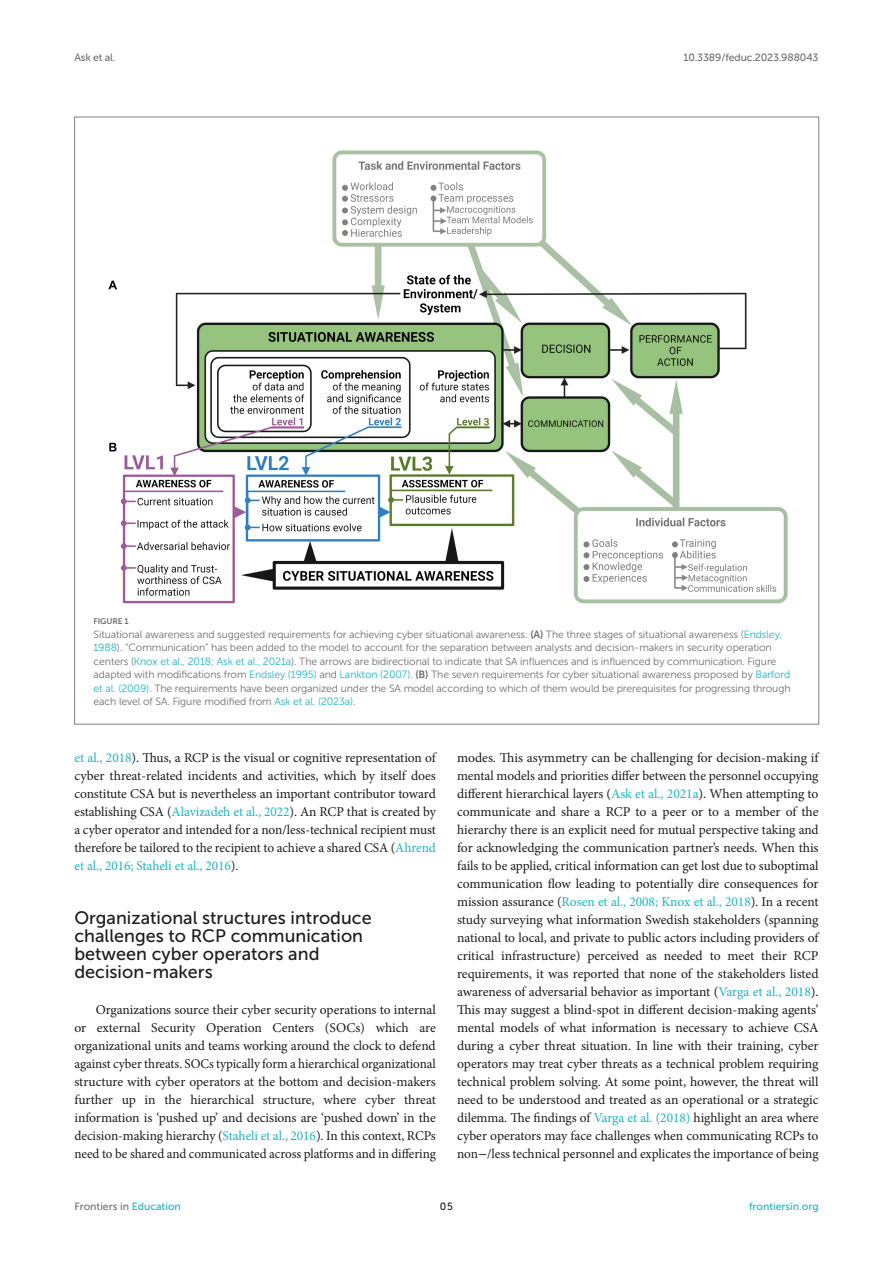
<style>
.page{position:relative;width:893px;height:1263px;background:#fff}
.page>*{position:absolute;margin:0;border:0;box-sizing:border-box;transform-origin:0 0}
.HEAD_2{font:18px/18px "Museo Sans 500";color:#1b1c1b}
.TEXT_FLUSH{font:13.5px/18px "Minion Pro";letter-spacing:-.005em;color:#1b1c1b;text-align:justify}
.TEXT{font:13.5px/18px "Minion Pro";letter-spacing:-.005em;color:#1b1c1b;text-align:justify}
.FIG_LEG{font:10.5px/13.5px "Museo Sans 300";letter-spacing:-.01em;color:#706f70}
.t1{font:10.5px "Museo Sans 500";letter-spacing:-.015em;color:#706f70}
.t2{font:10.5px "Museo Sans 500";color:#1db5c3}
.t3{font:10.5px "Museo Sans 500";color:#1b1c1b}
.FIG_HD{font:8.25px "Museo Sans 700";letter-spacing:-.01em;color:#706f70}
.s1{font-family:"Museo Sans 700"}
.s2{color:#1db5c3}
.s3{font-family:"STIX General"}
</style>
<div class="page">
<img style="left:108px;top:150px;width:680px;height:454px">
<p class="t1" style="left:74px;top:51px;width:43px">Ask et al.</p>
<p class="t1" style="left:683px;top:51px;width:137px">10.3389/feduc.2023.988043</p>
<p class="FIG_HD" style="left:94px;top:617px;width:37px">FIGURE 1</p>
<p class="FIG_LEG" style="left:94px;top:627px;width:699px">Situational awareness and suggested requirements for achieving cyber situational awareness. <span class="s1">(A)</span> The three stages of situational awareness (<span class="s2">Endsley, 1988</span>). “Communication” has been added to the model to account for the separation between analysts and decision-makers in security operation centers (<span class="s2">Knox et al., 2018; Ask et al., 2021a</span>). The arrows are bidirectional to indicate that SA influences and is influenced by communication. Figure adapted with modifications from <span class="s2">Endsley (1995)</span> and <span class="s2">Lankton (2007)</span>. <span class="s1">(B)</span> The seven requirements for cyber situational awareness proposed by <span class="s2">Barford et al. (2009)</span>. The requirements have been organized under the SA model according to which of them would be prerequisites for progressing through each level of SA. Figure modified from <span class="s2">Ask et al. (2023a)</span>.</p>
<p class="TEXT" style="left:74px;top:749px;width:363px"><span class="s2">et al., 2018</span>). Thus, a RCP is the visual or cognitive representation of cyber threat-related incidents and activities, which by itself does constitute CSA but is nevertheless an important contributor toward establishing CSA (<span class="s2">Alavizadeh et al., 2022</span>). An RCP that is created by a cyber operator and intended for a non/less-technical recipient must therefore be tailored to the recipient to achieve a shared CSA (<span class="s2">Ahrend et al., 2016; Staheli et al., 2016</span>).</p>
<p class="HEAD_2" style="left:74px;top:909px;width:299px">Organizational structures introduce challenges to RCP communication between cyber operators and decision-makers</p>
<p class="TEXT_FLUSH" style="left:74px;top:1001px;width:363px;text-indent:21px">Organizations source their cyber security operations to internal or external Security Operation Centers (SOCs) which are organizational units and teams working around the clock to defend against cyber threats. SOCs typically form a hierarchical organizational structure with cyber operators at the bottom and decision-makers further up in the hierarchical structure, where cyber threat information is ‘pushed up’ and decisions are ‘pushed down’ in the decision-making hierarchy (<span class="s2">Staheli et al., 2016</span>). In this context, RCPs need to be shared and communicated across platforms and in differing</p>
<p class="TEXT_FLUSH" style="left:457px;top:749px;width:363px">modes. This asymmetry can be challenging for decision-making if mental models and priorities differ between the personnel occupying different hierarchical layers (<span class="s2">Ask et al., 2021a</span>). When attempting to communicate and share a RCP to a peer or to a member of the hierarchy there is an explicit need for mutual perspective taking and for acknowledging the communication partner’s needs. When this fails to be applied, critical information can get lost due to suboptimal communication flow leading to potentially dire consequences for mission assurance (<span class="s2">Rosen et al., 2008; Knox et al., 2018</span>). In a recent study surveying what information Swedish stakeholders (spanning national to local, and private to public actors including providers of critical infrastructure) perceived as needed to meet their RCP requirements, it was reported that none of the stakeholders listed awareness of adversarial behavior as important (<span class="s2">Varga et al., 2018</span>).<br>This may suggest a blind-spot in different decision-making agents’ mental models of what information is necessary to achieve CSA during a cyber threat situation. In line with their training, cyber operators may treat cyber threats as a technical problem requiring technical problem solving. At some point, however, the threat will need to be understood and treated as an operational or a strategic dilemma. The findings of <span class="s2">Varga et al. (2018)</span> highlight an area where cyber operators may face challenges when communicating RCPs to non<span class="s3">−</span>/less technical personnel and explicates the importance of being</p>
<p class="t1" style="left:74px;top:1200px;width:108px">Frontiers in <span class="s2">Education</span></p>
<p class="t3" style="left:440px;top:1200px;width:14px">05</p>
<p class="t2" style="left:749px;top:1200px;width:71px">frontiersin.org</p>
</div>
